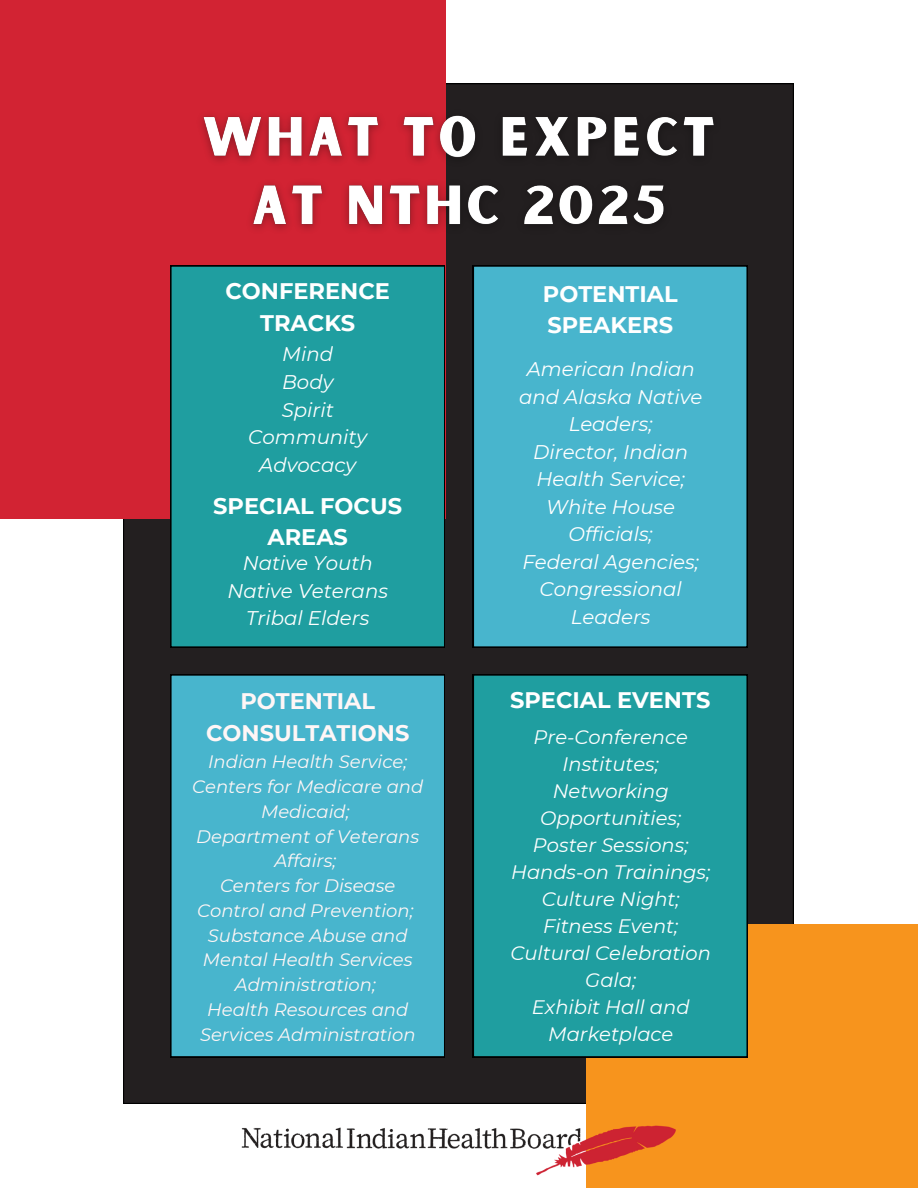
<style>
.page{position:relative;width:918px;height:1188px;background:#fff}
.page>*{position:absolute;margin:0;border:0;box-sizing:border-box;transform-origin:0 0}
.t1{font:700 22.5px/31.5px "Montserrat";color:#fff;text-align:center}
.t2{font:700 22.5px/31.5px "Montserrat";color:#fff6f6;text-align:center}
.t3{font:italic 19.8px/27.5px "Montserrat";color:#fff;text-align:center}
.t4{font:italic 19.5px/27px "Montserrat";color:#fff;text-align:center}
.t5{font:italic 18px/24.8px "Montserrat";color:#fff6f6;text-align:center}
</style>
<div class="page">
<div style="left:123px;top:83px;width:671px;height:1021px;background:#231f20"></div>
<div style="left:0;top:0;width:445px;height:518px;background:#d22333"></div>
<div style="left:586px;top:924px;width:332px;height:264px;background:#f7941d"></div>
<div style="left:170px;top:266px;width:275px;height:382px;background:#1f9ea0"></div>
<div style="left:473px;top:675px;width:274px;height:382px;background:#1f9ea0"></div>
<div style="left:170px;top:675px;width:275px;height:382px;background:#48b5cd"></div>
<div style="left:473px;top:266px;width:274px;height:382px;background:#48b5cd"></div>
<img style="left:201px;top:103px;width:527px;height:143px">
<img style="left:241px;top:1125px;width:435px;height:51px">
<h2 class="t1" style="left:225px;top:276px;width:166px">CONFERENCE<br>TRACKS</h2>
<p class="t1" style="left:543px;top:278px;width:136px;text-align:left">POTENTIAL<br>SPEAKERS</p>
<p class="t3" style="left:282px;top:341px;width:52px">Mind</p>
<p class="t3" style="left:282px;top:368px;width:53px">Body</p>
<h2 class="t3" style="left:282px;top:396px;width:54px">Spirit</h2>
<p class="t3" style="left:248px;top:423px;width:121px">Community</p>
<p class="t3" style="left:259px;top:451px;width:98px">Advocacy</p>
<p class="t1" style="left:213px;top:490px;width:190px">SPECIAL FOCUS<br>AREAS</p>
<p class="t3" style="left:243px;top:549px;width:132px">Native Youth</p>
<p class="t3" style="left:228px;top:577px;width:162px">Native Veterans</p>
<p class="t3" style="left:246px;top:605px;width:125px">Tribal Elders</p>
<p class="t3" style="left:519px;top:355px;width:185px">American Indian and Alaska Native<br>Leaders;</p>
<h2 class="t3" style="left:533px;top:438px;width:157px;text-align:left">Director, Indian<br>Health Service;</h2>
<p class="t3" style="left:546px;top:493px;width:131px">White House<br>Officials;</p>
<p class="t3" style="left:522px;top:548px;width:178px">Federal Agencies;</p>
<p class="t3" style="left:540px;top:576px;width:144px">Congressional<br>Leaders</p>
<p class="t2" style="left:206px;top:686px;width:205px">POTENTIAL<br>CONSULTATIONS</p>
<p class="t1" style="left:510px;top:684px;width:202px">SPECIAL EVENTS</p>
<p class="t4" style="left:534px;top:723px;width:156px">Pre-Conference<br>Institutes;</p>
<p class="t4" style="left:540px;top:777px;width:142px">Networking<br>Opportunities;</p>
<p class="t4" style="left:533px;top:831px;width:157px">Poster Sessions;</p>
<h2 class="t4" style="left:511px;top:858px;width:201px">Hands-on Trainings;</h2>
<p class="t4" style="left:542px;top:885px;width:139px">Culture Night;</p>
<p class="t4" style="left:543px;top:912px;width:137px">Fitness Event;</p>
<p class="t4" style="left:511px;top:939px;width:202px">Cultural Celebration<br>Gala;</p>
<p class="t4" style="left:532px;top:993px;width:159px">Exhibit Hall and<br>Marketplace</p>
<p class="t5" style="left:192px;top:749px;width:233px">Indian Health Service;<br>Centers for Medicare and<br>Medicaid;</p>
<p class="t5" style="left:196px;top:824px;width:224px">Department of Veterans<br>Affairs;</p>
<h2 class="t5" style="left:197px;top:873px;width:218px">Centers for Disease<br>Control and Prevention;</h2>
<p class="t5" style="left:203px;top:923px;width:211px">Substance Abuse and<br>Mental Health Services<br>Administration;</p>
<p class="t5" style="left:200px;top:997px;width:217px">Health Resources and<br>Services Administration</p>
</div>
